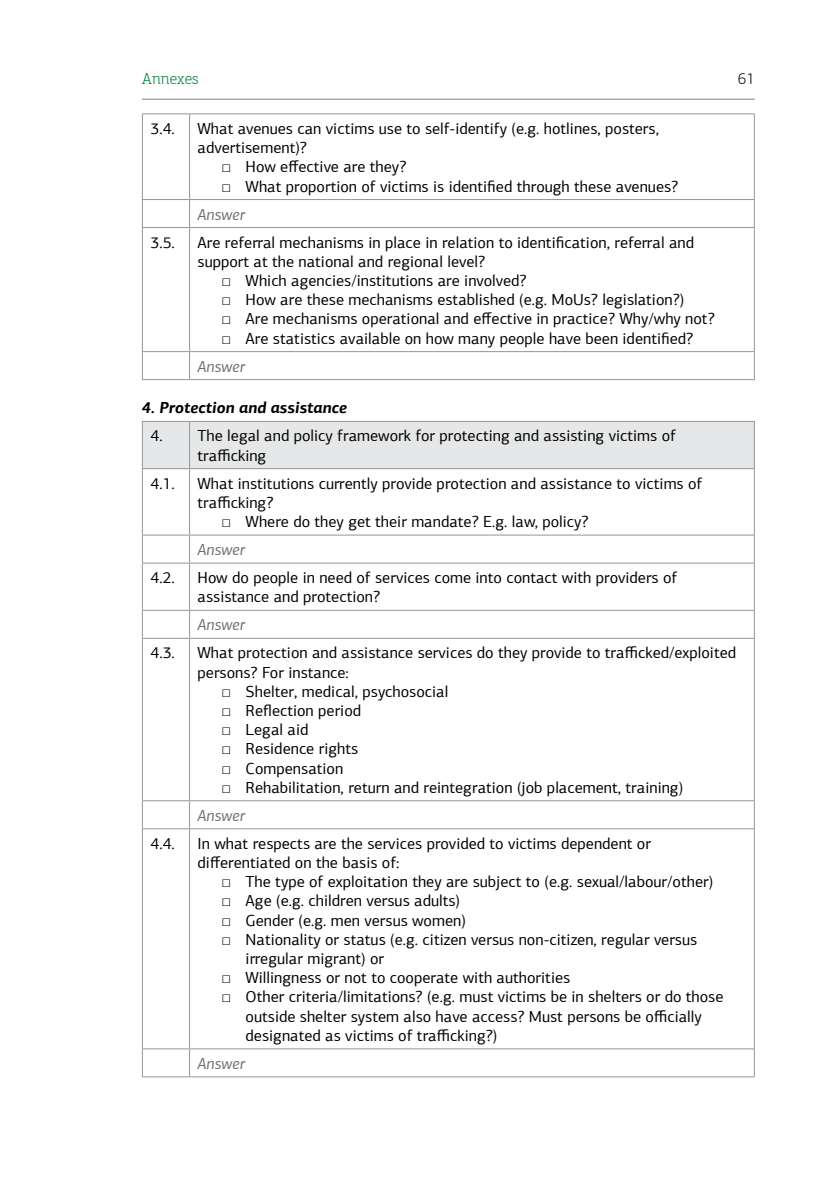
<style>
.page{position:relative;width:840px;height:1191px;background:#fff}
.page>*{position:absolute;margin:0;border:0;box-sizing:border-box;transform-origin:0 0}
.t1{font:16px/19.2px "PF Agora Sans Pro";color:#000}
.t2{font:italic 700 16px "PF Agora Sans Pro";color:#000}
.t3{font:italic 16px "PF Agora Sans Pro";color:#6d6e71}
.t4{font:300 16px "PF Agora Slab Pro";color:#00833e}
.t5{font:300 16px "PF Agora Sans Pro";color:#000}
.s1{font-family:"Calibri"}
.s2{font-style:italic;color:#6d6e71}
</style>
<div class="page">
<hr style="left:142px;top:99px;width:612px;height:1px;background:#808285">
<hr style="left:142px;top:113px;width:47px;height:1px;background:#939598">
<hr style="left:142px;top:114px;width:1px;height:85px;background:#939598">
<hr style="left:189px;top:113px;width:565px;height:1px;background:#939598">
<hr style="left:189px;top:114px;width:1px;height:85px;background:#939598">
<hr style="left:753px;top:114px;width:1px;height:85px;background:#939598">
<hr style="left:142px;top:199px;width:47px;height:1px;background:#939598">
<svg style="left:142px;top:200px;width:1px;height:27px"></svg>
<hr style="left:189px;top:199px;width:565px;height:1px;background:#939598">
<svg style="left:189px;top:200px;width:1px;height:27px"></svg>
<svg style="left:753px;top:200px;width:1px;height:27px"></svg>
<hr style="left:142px;top:227px;width:47px;height:1px;background:#939598">
<hr style="left:142px;top:228px;width:1px;height:123px;background:#939598">
<hr style="left:189px;top:227px;width:565px;height:1px;background:#939598">
<hr style="left:189px;top:228px;width:1px;height:123px;background:#939598">
<hr style="left:753px;top:228px;width:1px;height:123px;background:#939598">
<hr style="left:142px;top:351px;width:47px;height:1px;background:#939598">
<svg style="left:142px;top:352px;width:1px;height:27px"></svg>
<hr style="left:189px;top:351px;width:565px;height:1px;background:#939598">
<svg style="left:189px;top:352px;width:1px;height:27px"></svg>
<svg style="left:753px;top:352px;width:1px;height:27px"></svg>
<hr style="left:142px;top:379px;width:47px;height:1px;background:#939598">
<hr style="left:189px;top:379px;width:565px;height:1px;background:#939598">
<div style="left:143px;top:422px;width:610px;height:46px;background:#e6e7e8"></div>
<hr style="left:142px;top:421px;width:47px;height:1px;background:#939598">
<hr style="left:142px;top:422px;width:1px;height:46px;background:#939598">
<hr style="left:189px;top:421px;width:565px;height:1px;background:#939598">
<hr style="left:189px;top:422px;width:1px;height:46px;background:#939598">
<hr style="left:753px;top:422px;width:1px;height:46px;background:#939598">
<hr style="left:142px;top:468px;width:47px;height:1px;background:#939598">
<hr style="left:142px;top:469px;width:1px;height:65px;background:#939598">
<hr style="left:189px;top:468px;width:565px;height:1px;background:#939598">
<hr style="left:189px;top:469px;width:1px;height:65px;background:#939598">
<hr style="left:753px;top:469px;width:1px;height:65px;background:#939598">
<hr style="left:142px;top:534px;width:47px;height:1px;background:#939598">
<svg style="left:142px;top:535px;width:1px;height:27px"></svg>
<hr style="left:189px;top:534px;width:565px;height:1px;background:#939598">
<svg style="left:189px;top:535px;width:1px;height:27px"></svg>
<svg style="left:753px;top:535px;width:1px;height:27px"></svg>
<hr style="left:142px;top:562px;width:47px;height:1px;background:#939598">
<hr style="left:142px;top:563px;width:1px;height:47px;background:#939598">
<hr style="left:189px;top:562px;width:565px;height:1px;background:#939598">
<hr style="left:189px;top:563px;width:1px;height:47px;background:#939598">
<hr style="left:753px;top:563px;width:1px;height:47px;background:#939598">
<hr style="left:142px;top:610px;width:47px;height:1px;background:#939598">
<svg style="left:142px;top:611px;width:1px;height:27px"></svg>
<hr style="left:189px;top:610px;width:565px;height:1px;background:#939598">
<svg style="left:189px;top:611px;width:1px;height:27px"></svg>
<svg style="left:753px;top:611px;width:1px;height:27px"></svg>
<hr style="left:142px;top:638px;width:47px;height:1px;background:#939598">
<hr style="left:142px;top:639px;width:1px;height:161px;background:#939598">
<hr style="left:189px;top:638px;width:565px;height:1px;background:#939598">
<hr style="left:189px;top:639px;width:1px;height:161px;background:#939598">
<hr style="left:753px;top:639px;width:1px;height:161px;background:#939598">
<hr style="left:142px;top:800px;width:47px;height:1px;background:#939598">
<svg style="left:142px;top:801px;width:1px;height:27px"></svg>
<hr style="left:189px;top:800px;width:565px;height:1px;background:#939598">
<svg style="left:189px;top:801px;width:1px;height:27px"></svg>
<svg style="left:753px;top:801px;width:1px;height:27px"></svg>
<hr style="left:142px;top:828px;width:47px;height:1px;background:#939598">
<hr style="left:142px;top:829px;width:1px;height:219px;background:#939598">
<hr style="left:189px;top:828px;width:565px;height:1px;background:#939598">
<hr style="left:189px;top:829px;width:1px;height:219px;background:#939598">
<hr style="left:753px;top:829px;width:1px;height:219px;background:#939598">
<hr style="left:142px;top:1048px;width:47px;height:1px;background:#939598">
<svg style="left:142px;top:1049px;width:1px;height:27px"></svg>
<hr style="left:189px;top:1048px;width:565px;height:1px;background:#939598">
<svg style="left:189px;top:1049px;width:1px;height:27px"></svg>
<svg style="left:753px;top:1049px;width:1px;height:27px"></svg>
<hr style="left:142px;top:1076px;width:47px;height:1px;background:#939598">
<hr style="left:189px;top:1076px;width:565px;height:1px;background:#939598">
<p class="t4" style="left:142px;top:69px;width:58px">Annexes</p>
<p class="t5" style="left:737px;top:69px;width:19px">61</p>
<p class="t1" style="left:150px;top:119px;width:26px">3.4.</p>
<p class="t1" style="left:197px;top:119px;width:462px">What avenues can victims use to self-identify (e.g. hotlines, posters, advertisement)?</p>
<p class="t1" style="left:221px;top:157px;width:186px"><span class="s1">□</span> How effective are they?</p>
<p class="t1" style="left:197px;top:172px;width:482px;line-height:28px;text-indent:24px"><span class="s1">□</span> What proportion of victims is identified through these avenues?<br><span class="s2">Answer</span></p>
<p class="t1" style="left:150px;top:232px;width:26px">3.5.</p>
<p class="t1" style="left:197px;top:232px;width:497px">Are referral mechanisms in place in relation to identification, referral and support at the national and regional level?</p>
<p class="t1" style="left:221px;top:271px;width:306px"><span class="s1">□</span> Which agencies/institutions are involved?</p>
<p class="t1" style="left:221px;top:290px;width:464px"><span class="s1">□</span> How are these mechanisms established (e.g. MoUs? legislation?)</p>
<p class="t1" style="left:221px;top:309px;width:494px"><span class="s1">□</span> Are mechanisms operational and effective in practice? Why/why not?</p>
<p class="t1" style="left:197px;top:324px;width:497px;line-height:28px;text-indent:24px"><span class="s1">□</span> Are statistics available on how many people have been identified?<br><span class="s2">Answer</span></p>
<p class="t2" style="left:142px;top:397px;width:207px">4. Protection and assistance</p>
<p class="t1" style="left:197px;top:426px;width:479px;text-indent:-47px">4. The legal and policy framework for protecting and assisting victims of trafficking</p>
<p class="t1" style="left:150px;top:473px;width:26px">4.1.</p>
<p class="t1" style="left:197px;top:473px;width:506px">What institutions currently provide protection and assistance to victims of trafficking?</p>
<p class="t1" style="left:197px;top:507px;width:392px;line-height:28px;text-indent:24px"><span class="s1">□</span> Where do they get their mandate? E.g. law, policy?<br><span class="s2">Answer</span></p>
<p class="t1" style="left:150px;top:568px;width:26px">4.2.</p>
<p class="t1" style="left:197px;top:568px;width:481px">How do people in need of services come into contact with providers of assistance and protection?</p>
<p class="t3" style="left:197px;top:615px;width:49px">Answer</p>
<p class="t1" style="left:150px;top:643px;width:26px">4.3.</p>
<p class="t1" style="left:197px;top:643px;width:539px">What protection and assistance services do they provide to trafficked/exploited persons? For instance:</p>
<p class="t1" style="left:221px;top:681px;width:228px"><span class="s1">□</span> Shelter, medical, psychosocial</p>
<p class="t1" style="left:221px;top:701px;width:141px"><span class="s1">□</span> Reflection period</p>
<p class="t1" style="left:221px;top:720px;width:88px"><span class="s1">□</span> Legal aid</p>
<p class="t1" style="left:221px;top:739px;width:138px"><span class="s1">□</span> Residence rights</p>
<p class="t1" style="left:221px;top:758px;width:123px"><span class="s1">□</span> Compensation</p>
<p class="t1" style="left:197px;top:773px;width:487px;line-height:28px;text-indent:24px"><span class="s1">□</span> Rehabilitation, return and reintegration (job placement, training)<br><span class="s2">Answer</span></p>
<p class="t1" style="left:150px;top:833px;width:26px">4.4.</p>
<p class="t1" style="left:197px;top:833px;width:454px">In what respects are the services provided to victims dependent or differentiated on the basis of:</p>
<p class="t1" style="left:221px;top:872px;width:493px"><span class="s1">□</span> The type of exploitation they are subject to (e.g. sexual/labour/other)</p>
<p class="t1" style="left:221px;top:891px;width:240px"><span class="s1">□</span> Age (e.g. children versus adults)</p>
<p class="t1" style="left:221px;top:910px;width:246px"><span class="s1">□</span> Gender (e.g. men versus women)</p>
<p class="t1" style="left:245px;top:929px;width:453px;text-indent:-24px"><span class="s1">□</span> Nationality or status (e.g. citizen versus non-citizen, regular versus irregular migrant) or</p>
<p class="t1" style="left:221px;top:968px;width:350px"><span class="s1">□</span> Willingness or not to cooperate with authorities</p>
<p class="t1" style="left:245px;top:987px;width:479px;text-indent:-24px"><span class="s1">□</span> Other criteria/limitations? (e.g. must victims be in shelters or do those outside shelter system also have access? Must persons be officially designated as victims of trafficking?)</p>
<p class="t3" style="left:197px;top:1053px;width:49px">Answer</p>
</div>
